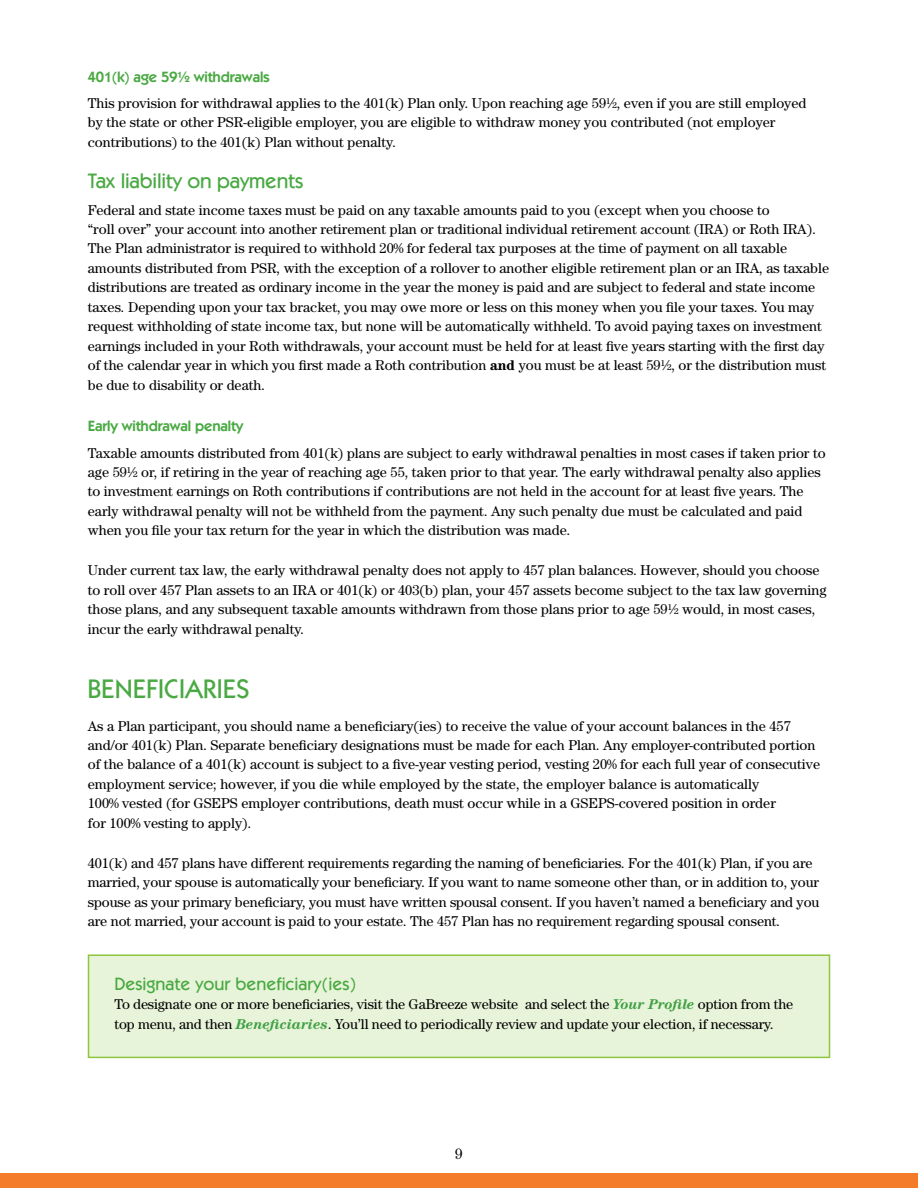
<style>
.page{position:relative;width:918px;height:1188px;background:#fff}
.page>*{position:absolute;margin:0;border:0;box-sizing:border-box;transform-origin:0 0}
.t1{font:500 27px "Itc Kabel";color:#49a942}
.t2{font:500 21px "Itc Kabel";letter-spacing:-.01em;color:#49a942}
.t3{font:500 18px "Itc Kabel";color:#49a942}
.t4{font:600 15px "Itc Kabel";letter-spacing:-.01em;color:#49a942}
.t5{font:15px "Century";color:#000}
.t6{font:14.25px/19.5px "Century";color:#000}
.s1{font-weight:700}
.s2{font-weight:700;font-style:italic;color:#41a146}
</style>
<div class="page">
<div style="left:0;top:1174px;width:918px;height:14px;background:#f47b29"></div>
<div style="left:88px;top:954px;width:742px;height:104px;background:#e8f4d9;border:2px solid #8dc63f"></div>
<p class="t4" style="left:88px;top:68px;width:184px">401(k) age 59½ withdrawals</p>
<p class="t6" style="left:88px;top:93px;width:720px">This provision for withdrawal applies to the 401(k) Plan only. Upon reaching age 59½, even if you are still employed by the state or other PSR-eligible employer, you are eligible to withdraw money you contributed (not employer contributions) to the 401(k) Plan without penalty.</p>
<h2 class="t2" style="left:88px;top:169px;width:217px">Tax liability on payments</h2>
<p class="t6" style="left:88px;top:200px;width:743px">Federal and state income taxes must be paid on any taxable amounts paid to you (except when you choose to<br>“roll over” your account into another retirement plan or traditional individual retirement account (IRA) or Roth IRA).<br>The Plan administrator is required to withhold 20% for federal tax purposes at the time of payment on all taxable amounts distributed from PSR, with the exception of a rollover to another eligible retirement plan or an IRA, as taxable distributions are treated as ordinary income in the year the money is paid and are subject to federal and state income taxes. Depending upon your tax bracket, you may owe more or less on this money when you file your taxes. You may request withholding of state income tax, but none will be automatically withheld. To avoid paying taxes on investment earnings included in your Roth withdrawals, your account must be held for at least five years starting with the first day of the calendar year in which you first made a Roth contribution <span class="s1">and</span> you must be at least 59½, or the distribution must be due to disability or death.</p>
<p class="t4" style="left:88px;top:417px;width:157px">Early withdrawal penalty</p>
<p class="t6" style="left:88px;top:443px;width:739px">Taxable amounts distributed from 401(k) plans are subject to early withdrawal penalties in most cases if taken prior to age 59½ or, if retiring in the year of reaching age 55, taken prior to that year. The early withdrawal penalty also applies to investment earnings on Roth contributions if contributions are not held in the account for at least five years. The early withdrawal penalty will not be withheld from the payment. Any such penalty due must be calculated and paid when you file your tax return for the year in which the distribution was made.</p>
<p class="t6" style="left:88px;top:560px;width:740px">Under current tax law, the early withdrawal penalty does not apply to 457 plan balances. However, should you choose to roll over 457 Plan assets to an IRA or 401(k) or 403(b) plan, your 457 assets become subject to the tax law governing those plans, and any subsequent taxable amounts withdrawn from those plans prior to age 59½ would, in most cases, incur the early withdrawal penalty.</p>
<h1 class="t1" style="left:88px;top:672px;width:163px">BENEFICIARIES</h1>
<p class="t6" style="left:88px;top:716px;width:734px">As a Plan participant, you should name a beneficiary(ies) to receive the value of your account balances in the 457 and/or 401(k) Plan. Separate beneficiary designations must be made for each Plan. Any employer-contributed portion of the balance of a 401(k) account is subject to a five-year vesting period, vesting 20% for each full year of consecutive employment service; however, if you die while employed by the state, the employer balance is automatically<br>100% vested (for GSEPS employer contributions, death must occur while in a GSEPS-covered position in order<br>for 100% vesting to apply).</p>
<p class="t6" style="left:88px;top:853px;width:733px">401(k) and 457 plans have different requirements regarding the naming of beneficiaries. For the 401(k) Plan, if you are married, your spouse is automatically your beneficiary. If you want to name someone other than, or in addition to, your spouse as your primary beneficiary, you must have written spousal consent. If you haven’t named a beneficiary and you are not married, your account is paid to your estate. The 457 Plan has no requirement regarding spousal consent.</p>
<p class="t3" style="left:115px;top:973px;width:244px">Designate your beneficiary(ies)</p>
<p class="t6" style="left:115px;top:994px;width:680px">To designate one or more beneficiaries, visit the GaBreeze website and select the <span class="s2">Your Profile</span> option from the top menu, and then <span class="s2">Beneficiaries</span>. You’ll need to periodically review and update your election, if necessary.</p>
<p class="t5" style="left:455px;top:1145px;width:9px">9</p>
</div>
